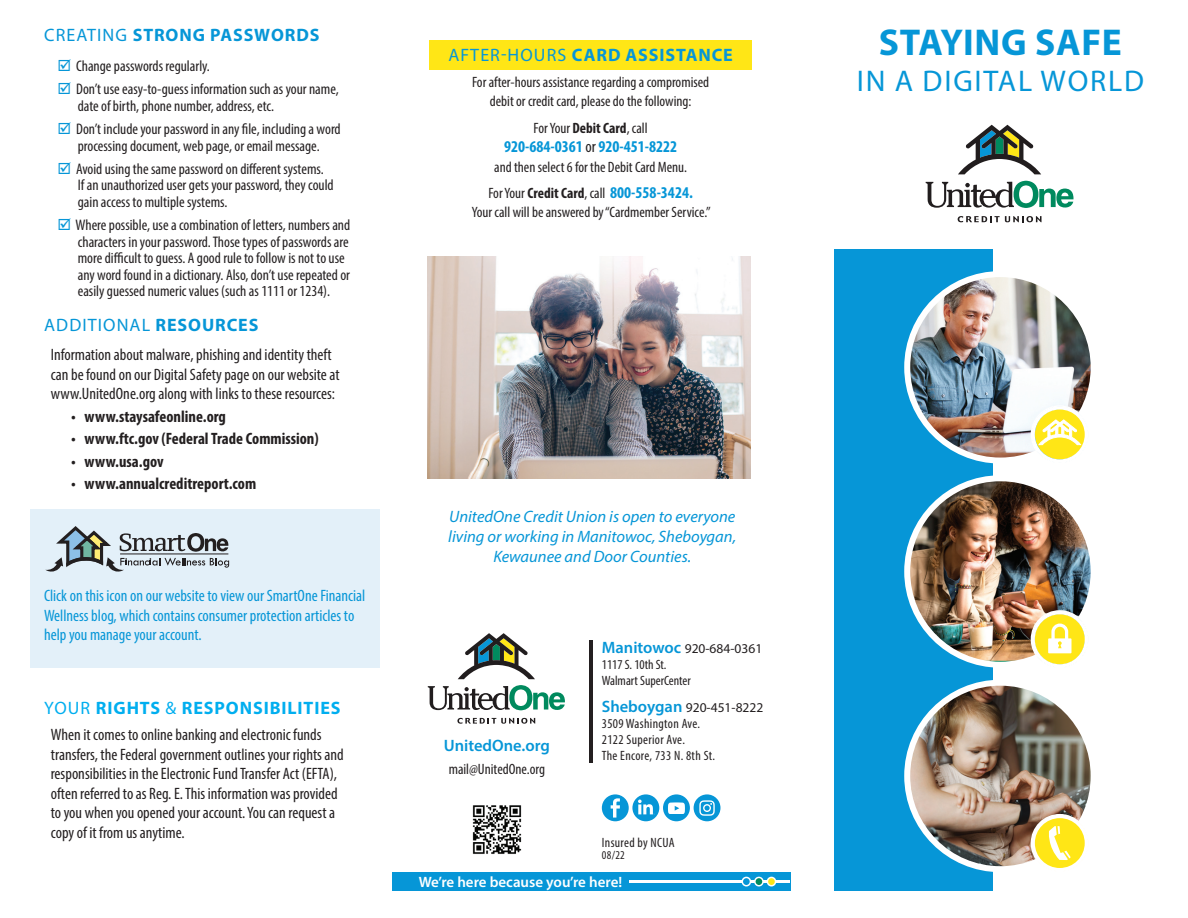
<style>
.page{position:relative;width:1188px;height:918px;background:#fff}
.page>*{position:absolute;margin:0;border:0;box-sizing:border-box;transform-origin:0 0}
.t1{font:700 37.5px "Myriad Pro";letter-spacing:.02em;color:#0696d7}
.t2{font:30px "Myriad Pro";letter-spacing:.06em;color:#0696d7}
.t3{font:700 18px "Myriad Pro";letter-spacing:.05em;color:#0696d7}
.t4{font:700 18px "Myriad Pro";letter-spacing:.05em;color:#00aeef}
.t5{font:18px "Myriad Pro";letter-spacing:.06em;color:#0696d7}
.t6{font:condensed 16.5px/19.5px "Myriad Pro";color:#231f20}
.t7{font:condensed 16.5px/19.5px "Myriad Pro";color:#0696d7}
.t8{font:700 condensed 16.5px "Myriad Pro";color:#231f20}
.t9{font:italic 16.5px/19.8px "Myriad Pro";color:#0696d7;text-align:center}
.t10{font:700 condensed 16.5px "Myriad Pro";color:#0696d7}
.t11{font:600 16.5px "Myriad Pro";color:#0696d7}
.t12{font:condensed 15.3px/16.5px "Myriad Pro";color:#231f20}
.t13{font:condensed 15px/19.5px "Myriad Pro";color:#231f20;text-align:center}
.t14{font:600 15px "Myriad Pro";color:#fff}
.t15{font:condensed 13.5px/16.2px "Myriad Pro";letter-spacing:.02em;color:#231f20}
.t16{font:condensed 13.5px/16.2px "Myriad Pro";color:#231f20}
.t17{font:condensed 12px "Myriad Pro";color:#231f20}
.s1{font-weight:400}
.s2{color:#0696d7}
.s3{font-weight:700}
.s4{font-weight:400;color:#231f20}
.s5{font-weight:400;font-size:15px;color:#231f20}
.s6{font-size:15px;color:#231f20}
.s7{font-weight:600;font-stretch:normal;font-size:16.5px;color:#0696d7}
.s8{font-stretch:normal}
</style>
<div class="page">
<div style="left:429px;top:40px;width:323px;height:30px;background:#ffe616"></div>
<div style="left:31px;top:510px;width:349px;height:158px;background:#e3f0f9"></div>
<svg style="left:958px;top:125px;width:83px;height:49px"></svg>
<svg style="left:926px;top:181px;width:148px;height:27px"></svg>
<svg style="left:958px;top:216px;width:84px;height:6px"></svg>
<div style="left:834px;top:249px;width:159px;height:642px;background:#0696d7"></div>
<img style="left:907px;top:274px;width:187px;height:187px;border-radius:93px">
<div style="left:904px;top:271px;width:193px;height:193px;border:6px solid #fff;border-radius:50%"></div>
<img style="left:907px;top:478px;width:183px;height:183px">
<div style="left:904px;top:475px;width:193px;height:193px;border:6px solid #fff;border-radius:50%"></div>
<img style="left:907px;top:683px;width:187px;height:186px;border-radius:93px">
<div style="left:904px;top:680px;width:193px;height:192px;border:6px solid #fff;border-radius:50%"></div>
<svg style="left:1031px;top:406px;width:57px;height:54px"></svg>
<div style="left:1031px;top:405px;width:58px;height:59px;border:2px solid #fff;border-radius:50%"></div>
<svg style="left:1031px;top:611px;width:57px;height:54px"></svg>
<div style="left:1031px;top:610px;width:58px;height:58px;border:2px solid #fff;border-radius:50%"></div>
<svg style="left:1031px;top:815px;width:57px;height:53px"></svg>
<div style="left:1031px;top:814px;width:58px;height:58px;border:2px solid #fff;border-radius:50%"></div>
<svg style="left:45px;top:526px;width:184px;height:46px"></svg>
<img style="left:428px;top:257px;width:323px;height:221px">
<svg style="left:458px;top:633px;width:77px;height:46px"></svg>
<svg style="left:428px;top:685px;width:137px;height:25px"></svg>
<svg style="left:457px;top:718px;width:78px;height:6px"></svg>
<div style="left:392px;top:872px;width:398px;height:19px;background:#0696d7"></div>
<hr style="left:630px;top:881px;width:160px;height:2px;background:#fff">
<div style="left:767px;top:877px;width:9px;height:9px;background:#ffe616;border-radius:50%"></div>
<div style="left:767px;top:877px;width:9px;height:10px;border:2px solid #fff;border-radius:50%"></div>
<div style="left:755px;top:877px;width:8px;height:9px;background:#008a5e;border-radius:50%"></div>
<div style="left:754px;top:877px;width:10px;height:10px;border:2px solid #fff;border-radius:50%"></div>
<div style="left:742px;top:877px;width:8px;height:9px;background:#0696d7;border-radius:50%"></div>
<div style="left:742px;top:877px;width:9px;height:10px;border:2px solid #fff;border-radius:50%"></div>
<img style="left:472px;top:805px;width:50px;height:49px">
<hr style="left:590px;top:641px;width:3px;height:122px;background:#231f20">
<div style="left:602px;top:794px;width:27px;height:27px;background:#0696d7;border-radius:50%"></div>
<svg style="left:611px;top:798px;width:9px;height:20px"></svg>
<div style="left:663px;top:794px;width:27px;height:27px;background:#0696d7;border-radius:50%"></div>
<svg style="left:668px;top:802px;width:17px;height:12px"></svg>
<div style="left:632px;top:794px;width:27px;height:27px;background:#0696d7;border-radius:50%"></div>
<svg style="left:638px;top:800px;width:17px;height:15px"></svg>
<div style="left:694px;top:794px;width:26px;height:27px;background:#0696d7;border-radius:50%"></div>
<svg style="left:699px;top:800px;width:16px;height:16px"></svg>
<p class="t3" style="left:44px;top:23px;width:277px"><span class="s1">CREATING</span> STRONG PASSWORDS</p>
<p class="t12" style="left:58px;top:58px;width:154px"><span class="s2">☑</span> Change passwords regularly.</p>
<p class="t12" style="left:78px;top:81px;width:263px;text-indent:-20px"><span class="s2">☑</span> Don’t use easy-to-guess information such as your name, date of birth, phone number, address, etc.</p>
<p class="t12" style="left:58px;top:121px;width:285px;text-align:center"><span class="s2">☑</span> Don’t include your password in any file, including a word processing document, web page, or email message.</p>
<p class="t12" style="left:78px;top:160px;width:257px;text-indent:-20px"><span class="s2">☑</span> Avoid using the same password on different systems.<br>If an unauthorized user gets your password, they could gain access to multiple systems.</p>
<p class="t12" style="left:78px;top:217px;width:274px;text-indent:-20px"><span class="s2">☑</span> Where possible, use a combination of letters, numbers and characters in your password. Those types of passwords are more difficult to guess. A good rule to follow is not to use any word found in a dictionary. Also, don’t use repeated or easily guessed numeric values (such as 1111 or 1234).</p>
<p class="t5" style="left:44px;top:314px;width:216px">ADDITIONAL <span class="s3">RESOURCES</span></p>
<p class="t6" style="left:51px;top:345px;width:290px">Information about malware, phishing and identity theft can be found on our Digital Safety page on our website at www.UnitedOne.org along with links to these resources:</p>
<p class="t8" style="left:71px;top:406px;width:156px">• www.staysafeonline.org</p>
<p class="t8" style="left:71px;top:428px;width:249px">• www.ftc.gov (Federal Trade Commission)</p>
<p class="t8" style="left:71px;top:451px;width:94px">• www.usa.gov</p>
<p class="t8" style="left:71px;top:473px;width:187px">• www.annualcreditreport.com</p>
<p class="t7" style="left:44px;top:586px;width:323px">Click on this icon on our website to view our SmartOne Financial<br>Wellness blog, which contains consumer protection articles to help you manage your account.</p>
<p class="t4" style="left:44px;top:696px;width:298px"><span class="s1">YOUR</span> RIGHTS <span class="s1">&amp;</span> RESPONSIBILITIES</p>
<p class="t6" style="left:51px;top:725px;width:295px">When it comes to online banking and electronic funds transfers, the Federal government outlines your rights and responsibilities in the Electronic Fund Transfer Act (EFTA), often referred to as Reg. E. This information was provided to you when you opened your account. You can request a copy of it from us anytime.</p>
<p class="t3" style="left:448px;top:43px;width:286px"><span class="s1">AFTER-HOURS</span> CARD ASSISTANCE</p>
<p class="t13" style="left:472px;top:72px;width:239px">For after-hours assistance regarding a compromised debit or credit card, please do the following:</p>
<p class="t13" style="left:534px;top:118px;width:116px">For Your <span class="s3">Debit Card</span>, call</p>
<p class="t10" style="left:504px;top:136px;width:175px">920-684-0361 <span class="s4">or</span> 920-451-8222</p>
<p class="t13" style="left:494px;top:157px;width:194px">and then select 6 for the Debit Card Menu.</p>
<p class="t10" style="left:488px;top:182px;width:206px"><span class="s5">For Your</span> <span class="s6">Credit Card</span><span class="s5">, call</span> 800-558-3424.</p>
<p class="t13" style="left:472px;top:203px;width:240px">Your call will be answered by “Cardmember Service.”</p>
<p class="t9" style="left:448px;top:506px;width:289px">UnitedOne Credit Union is open to everyone living or working in Manitowoc, Sheboygan,<br>Kewaunee and Door Counties.</p>
<p class="t11" style="left:444px;top:735px;width:108px">UnitedOne.org</p>
<p class="t13" style="left:449px;top:759px;width:98px">mail@UnitedOne.org</p>
<p class="t16" style="left:602px;top:640px;width:162px"><span class="s7">Manitowoc</span> <span class="s8">920-684-0361<br></span>1117 S. 10th St.<br>Walmart SuperCenter</p>
<p class="t15" style="left:602px;top:699px;width:163px"><span class="s7">Sheboygan</span> <span class="s8">920-451-8222<br></span>3509 Washington Ave.<br>2122 Superior Ave.<br>The Encore, 733 N. 8th St.</p>
<p class="t15" style="left:602px;top:834px;width:74px">Insured by NCUA</p>
<p class="t17" style="left:602px;top:848px;width:25px">08/22</p>
<p class="t14" style="left:419px;top:872px;width:205px">We’re here because you’re here!</p>
<h1 class="t1" style="left:879px;top:18px;width:244px">STAYING SAFE</h1>
<h2 class="t2" style="left:857px;top:63px;width:289px">IN A DIGITAL WORLD</h2>
</div>
